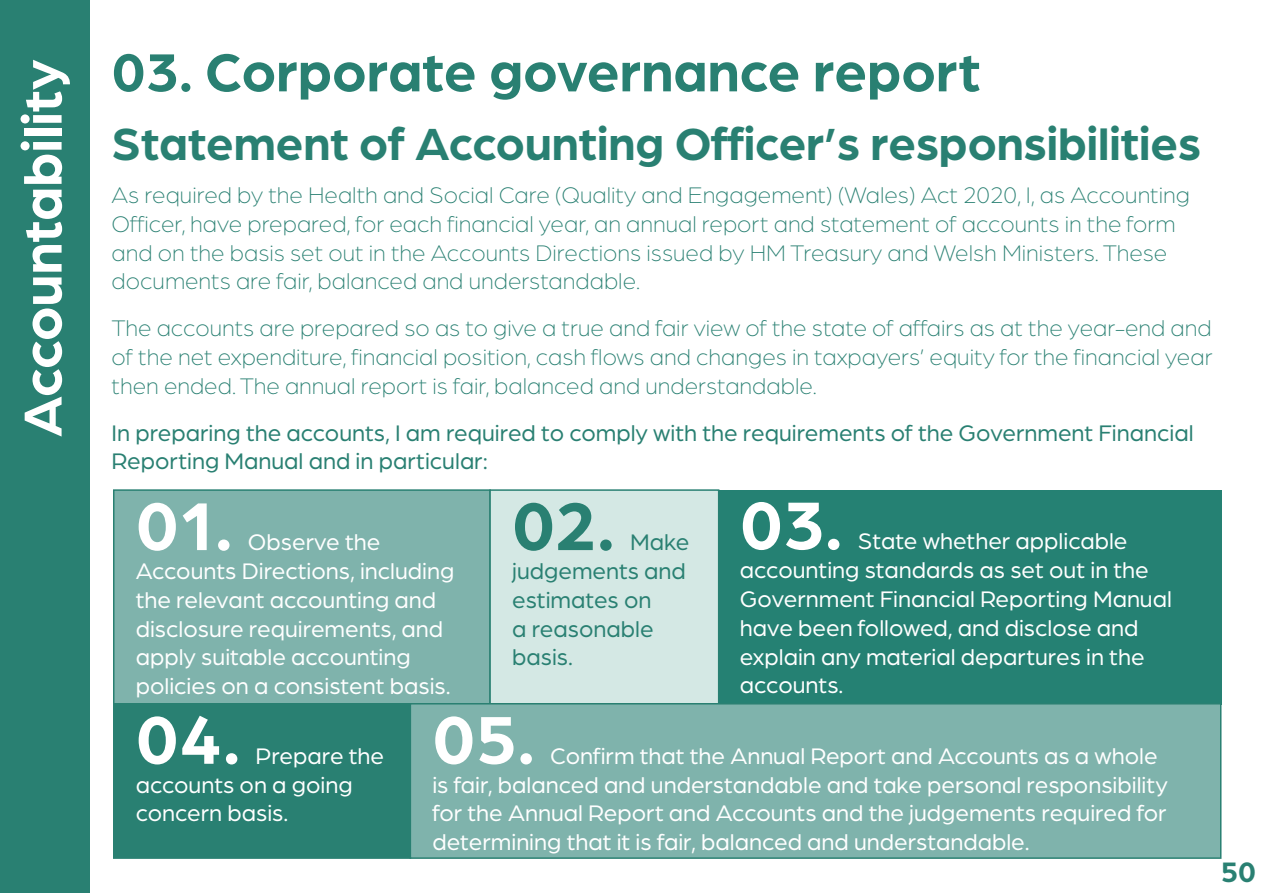
<style>
.page{position:relative;width:1263px;height:893px;background:#fff}
.page>*{position:absolute;margin:0;border:0;box-sizing:border-box;transform-origin:0 0}
.Paragraph_Style_1{font:700 72px "Arboria";color:#fff}
.Paragraph_Style_1-2{font:700 72px "Arboria";color:#298072}
.t1{font:700 57px "Arboria";color:#298072}
.t2{font:700 57px "Arboria";color:#fff}
.t3{font:700 48px "Arboria";color:#298072}
.t4{font:700 30px "Arboria";color:#298072}
.Paragraph_Style_1-3{font:24px/28.8px "Arboria";color:#fff}
.t5{font:300 24px/28.8px "Arboria";color:#298072}
.Paragraph_Style_1-4{font:24px/28.8px "Arboria";color:#298072}
</style>
<div class="page">
<div style="left:0;top:0;width:89px;height:893px;background:#298072"></div>
<div style="left:114px;top:490px;width:376px;height:214px;background:#7fb3ac"></div>
<div style="left:113px;top:489px;width:378px;height:215px;border:2px solid #298072"></div>
<div style="left:490px;top:490px;width:229px;height:216px;background:#d4e8e4"></div>
<div style="left:489px;top:489px;width:230px;height:218px;border:2px solid #298072"></div>
<div style="left:114px;top:704px;width:296px;height:154px;background:#298072"></div>
<div style="left:113px;top:703px;width:298px;height:156px;border:2px solid #298072"></div>
<div style="left:719px;top:490px;width:502px;height:215px;background:#258173"></div>
<div style="left:410px;top:704px;width:811px;height:154px;background:#7fb3ac"></div>
<div style="left:410px;top:703px;width:811px;height:156px;border:2px solid #298072"></div>
<p class="t2" style="left:3px;top:437px;width:379px;rotate:-90deg">Accountability</p>
<p class="t1" style="left:112px;top:33px;width:870px">03. Corporate governance report</p>
<p class="t3" style="left:112px;top:111px;width:1091px">Statement of Accounting Officer’s responsibilities</p>
<p class="t5" style="left:112px;top:180px;width:1080px">As required by the Health and Social Care (Quality and Engagement) (Wales) Act 2020, I, as Accounting Officer, have prepared, for each financial year, an annual report and statement of accounts in the form and on the basis set out in the Accounts Directions issued by HM Treasury and Welsh Ministers. These documents are fair, balanced and understandable.</p>
<p class="t5" style="left:112px;top:313px;width:1102px;text-align:justify">The accounts are prepared so as to give a true and fair view of the state of affairs as at the year-end and of the net expenditure, financial position, cash flows and changes in taxpayers’ equity for the financial year then ended. The annual report is fair, balanced and understandable.</p>
<p class="Paragraph_Style_1-4" style="left:112px;top:417px;width:1083px">In preparing the accounts, I am required to comply with the requirements of the Government Financial<br>Reporting Manual and in particular:</p>
<p class="Paragraph_Style_1" style="left:136px;top:476px;width:99px">01.</p>
<p class="Paragraph_Style_1" style="left:740px;top:476px;width:104px">03.</p>
<p class="Paragraph_Style_1-2" style="left:512px;top:476px;width:104px">02.</p>
<p class="Paragraph_Style_1-3" style="left:740px;top:526px;width:434px;text-indent:118px">State whether applicable accounting standards as set out in the<br>Government Financial Reporting Manual have been followed, and disclose and explain any material departures in the accounts.</p>
<p class="Paragraph_Style_1-3" style="left:136px;top:527px;width:320px;text-indent:112px">Observe the<br>Accounts Directions, including the relevant accounting and disclosure requirements, and apply suitable accounting policies on a consistent basis.</p>
<p class="Paragraph_Style_1-4" style="left:512px;top:527px;width:179px;text-indent:118px">Make judgements and estimates on<br>a reasonable basis.</p>
<p class="Paragraph_Style_1" style="left:136px;top:690px;width:106px">04.</p>
<p class="Paragraph_Style_1-3" style="left:136px;top:740px;width:250px;text-indent:120px">Prepare the accounts on a going concern basis.</p>
<p class="Paragraph_Style_1" style="left:432px;top:690px;width:104px">05.</p>
<p class="Paragraph_Style_1-3" style="left:432px;top:740px;width:737px;text-indent:118px">Confirm that the Annual Report and Accounts as a whole is fair, balanced and understandable and take personal responsibility for the Annual Report and Accounts and the judgements required for determining that it is fair, balanced and understandable.</p>
<p class="t4" style="left:1221px;top:851px;width:37px">50</p>
</div>
